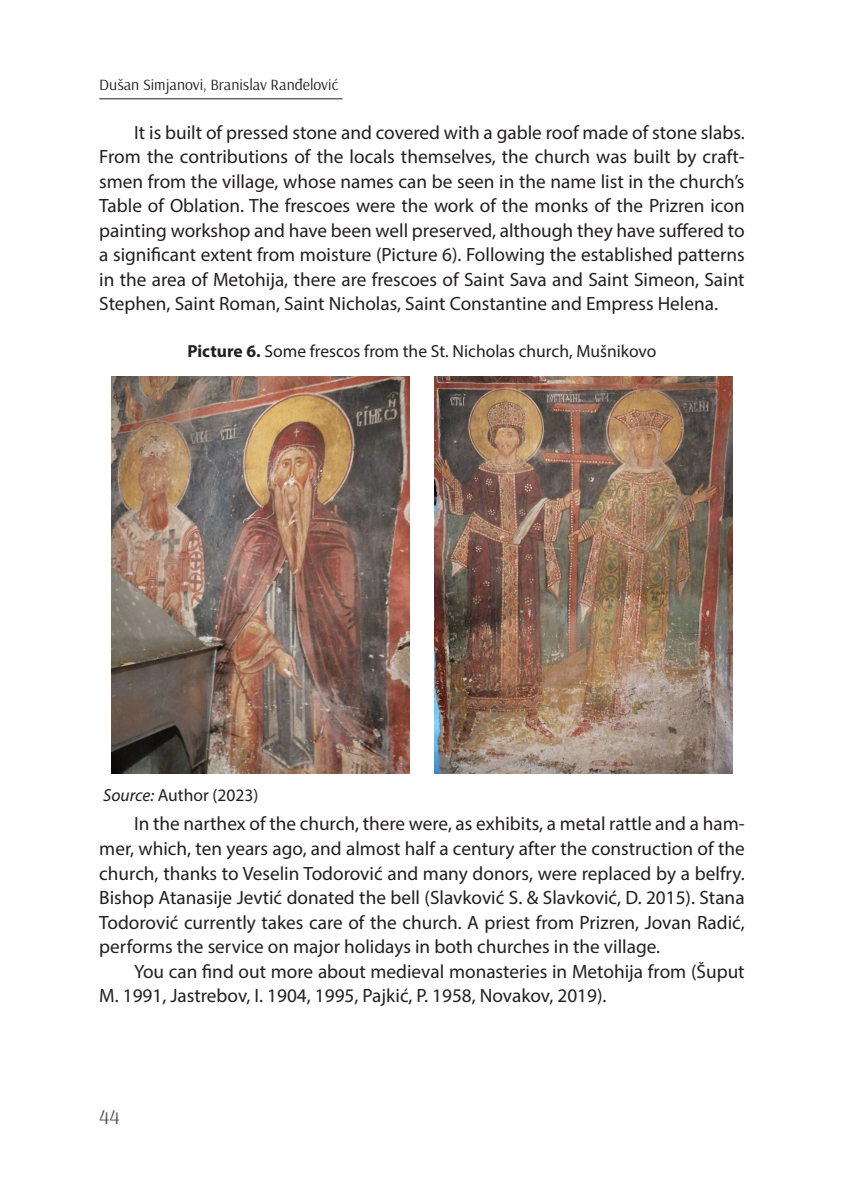
<style>
.page{position:relative;width:844px;height:1191px;background:#fff}
.page>*{position:absolute;margin:0;border:0;box-sizing:border-box;transform-origin:0 0}
.t1{font:21px "Arsenal";color:#57585a}
.Tekst{font:19.25px/24.5px "Myriad Pro";color:#231f20;text-align:justify}
.Slika_potpis{font:17.5px "Myriad Pro";color:#231f20}
.Izvor_-_levo{font:17.5px "Myriad Pro";color:#231f20}
.t2{font:15.75px "Arsenal";color:#231f20}
.s1{font-weight:700}
.s2{font-style:italic}
</style>
<div class="page">
<hr style="left:99px;top:98px;width:243px;height:1px;background:#231f20">
<img style="left:112px;top:376px;width:297px;height:397px">
<img style="left:434px;top:376px;width:298px;height:397px">
<p class="t2" style="left:99px;top:75px;width:240px">Dušan Simjanovi, Branislav Ranđelović</p>
<p class="Tekst" style="left:99px;top:119px;width:646px;text-indent:35px">It is built of pressed stone and covered with a gable roof made of stone slabs.<br>From the contributions of the locals themselves, the church was built by craft&shy;smen from the village, whose names can be seen in the name list in the church’s Table of Oblation. The frescoes were the work of the monks of the Prizren icon painting workshop and have been well preserved, although they have suffered to a significant extent from moisture (Picture 6). Following the established patterns in the area of Metohija, there are frescoes of Saint Sava and Saint Simeon, Saint Stephen, Saint Roman, Saint Nicholas, Saint Constantine and Empress Helena.</p>
<p class="Slika_potpis" style="left:187px;top:341px;width:470px"><span class="s1">Picture 6.</span> Some frescos from the St. Nicholas church, Mušnikovo</p>
<p class="Izvor_-_levo" style="left:103px;top:784px;width:157px"><span class="s2">Source:</span> Author (2023)</p>
<p class="Tekst" style="left:99px;top:811px;width:646px;text-indent:35px">In the narthex of the church, there were, as exhibits, a metal rattle and a ham&shy;mer, which, ten years ago, and almost half a century after the construction of the church, thanks to Veselin Todorović and many donors, were replaced by a belfry.<br>Bishop Atanasije Jevtić donated the bell (Slavković S. &amp; Slavković, D. 2015). Stana Todorović currently takes care of the church. A priest from Prizren, Jovan Radić, performs the service on major holidays in both churches in the village.</p>
<p class="Tekst" style="left:99px;top:958px;width:646px;text-indent:35px">You can find out more about medieval monasteries in Metohija from (Šuput<br>M. 1991, Jastrebov, I. 1904, 1995, Pajkić, P. 1958, Novakov, 2019).</p>
<p class="t1" style="left:99px;top:1104px;width:22px">44</p>
</div>
